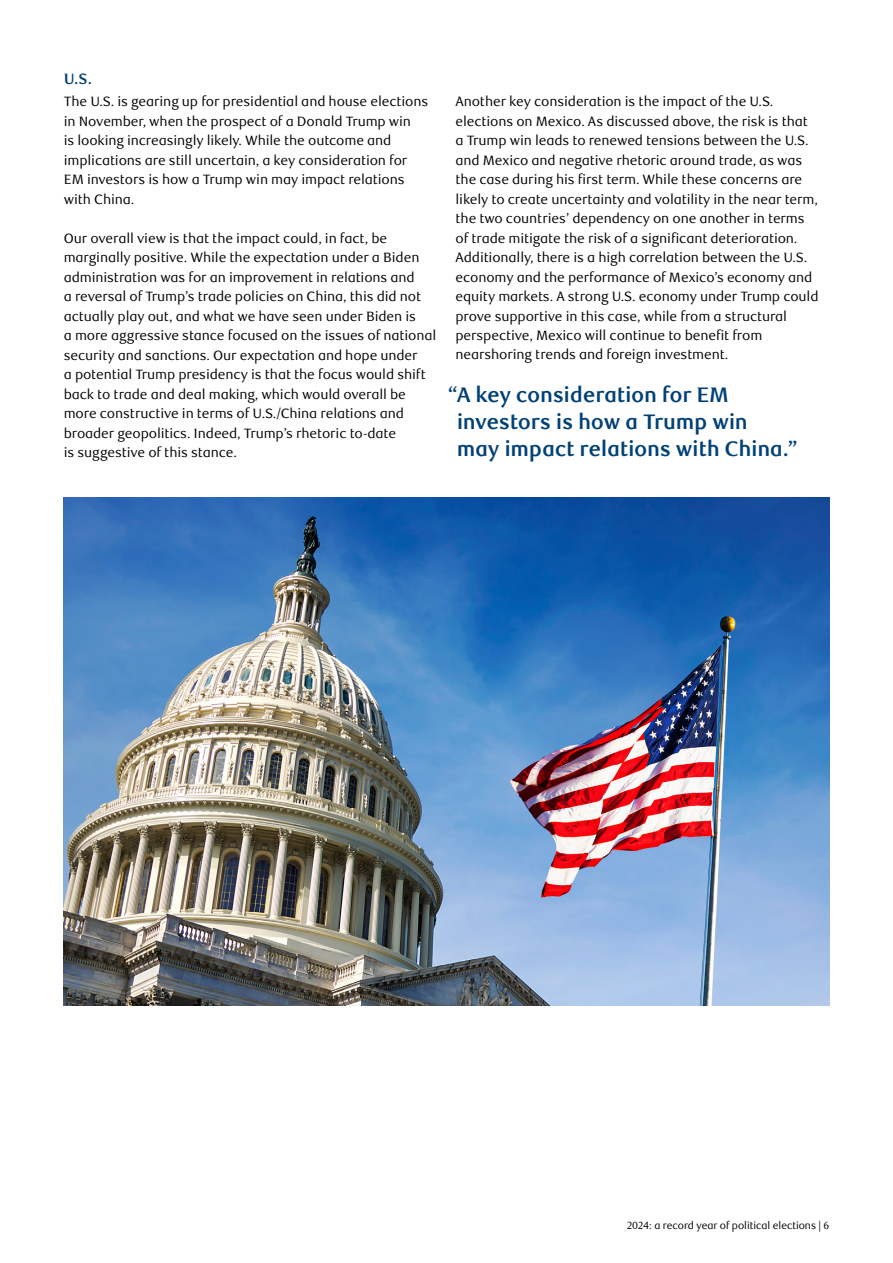
<style>
.page{position:relative;width:893px;height:1263px;background:#fff}
.page>*{position:absolute;margin:0;border:0;box-sizing:border-box;transform-origin:0 0}
.t1{font:700 21px/27px "RBC Text";letter-spacing:-.015em;color:#004177}
.t2{font:700 15px "RBC Text";color:#004177}
.t3{font:13.5px/19.5px "RBC Text";letter-spacing:-.01em;color:#000}
.t4{font:10.5px "RBC Display";color:#000}
</style>
<div class="page">
<img style="left:64px;top:497px;width:765px;height:509px">
<p class="t2" style="left:64px;top:70px;width:30px">U.S.</p>
<p class="t3" style="left:64px;top:92px;width:366px">The U.S. is gearing up for presidential and house elections in November, when the prospect of a Donald Trump win<br>is looking increasingly likely. While the outcome and implications are still uncertain, a key consideration for EM investors is how a Trump win may impact relations with China.</p>
<p class="t3" style="left:64px;top:228px;width:374px">Our overall view is that the impact could, in fact, be marginally positive. While the expectation under a Biden administration was for an improvement in relations and<br>a reversal of Trump’s trade policies on China, this did not actually play out, and what we have seen under Biden is<br>a more aggressive stance focused on the issues of national security and sanctions. Our expectation and hope under<br>a potential Trump presidency is that the focus would shift back to trade and deal making, which would overall be more constructive in terms of U.S./China relations and broader geopolitics. Indeed, Trump’s rhetoric to-date<br>is suggestive of this stance.</p>
<p class="t3" style="left:455px;top:92px;width:365px">Another key consideration is the impact of the U.S. elections on Mexico. As discussed above, the risk is that a Trump win leads to renewed tensions between the U.S. and Mexico and negative rhetoric around trade, as was the case during his first term. While these concerns are likely to create uncertainty and volatility in the near term, the two countries’ dependency on one another in terms of trade mitigate the risk of a significant deterioration.<br>Additionally, there is a high correlation between the U.S. economy and the performance of Mexico’s economy and equity markets. A strong U.S. economy under Trump could prove supportive in this case, while from a structural perspective, Mexico will continue to benefit from nearshoring trends and foreign investment.</p>
<h1 class="t1" style="left:457px;top:382px;width:343px;text-indent:-9px">“A key consideration for EM investors is how a Trump win<br>may impact relations with China.”</h1>
<p class="t4" style="left:627px;top:1219px;width:204px">2024: a record year of political elections | 6</p>
</div>
